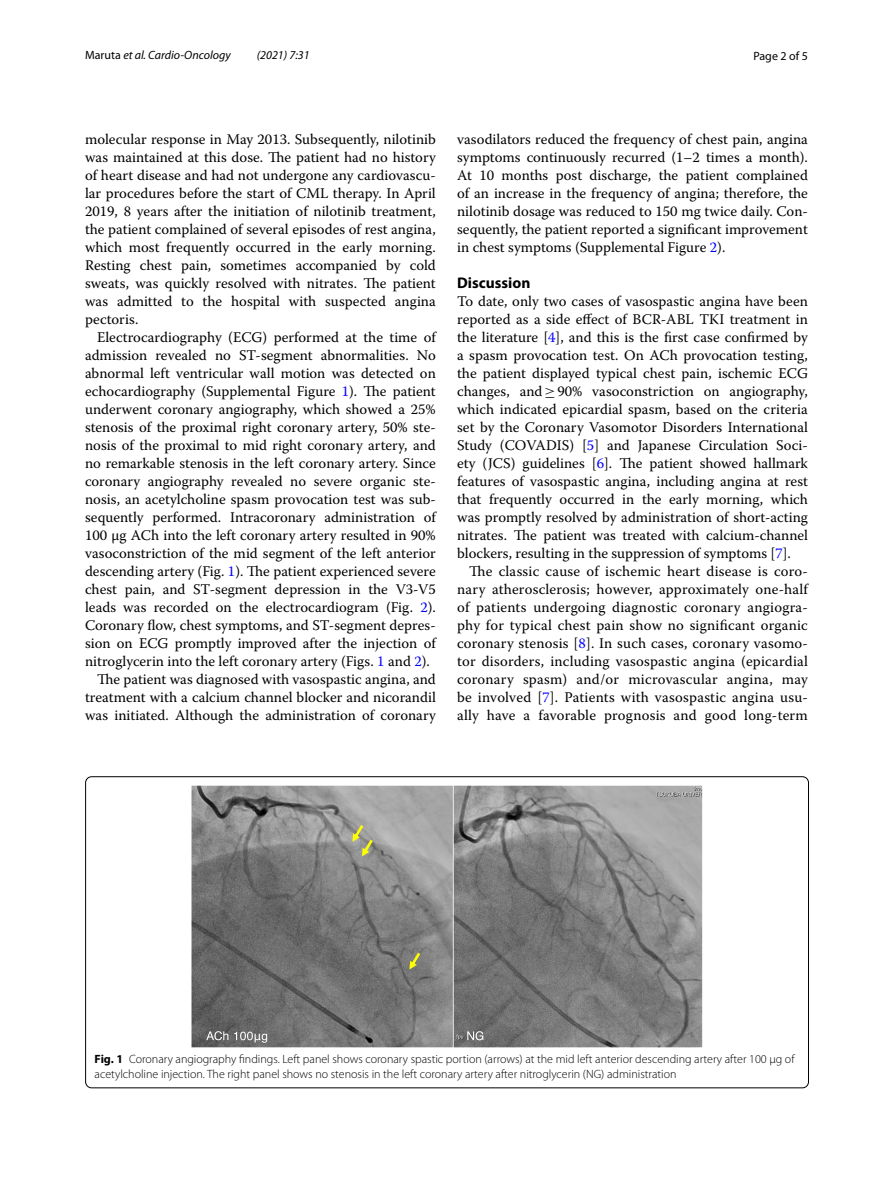
<style>
.page{position:relative;width:893px;height:1187px;background:#fff}
.page>*{position:absolute;margin:0;border:0;box-sizing:border-box;transform-origin:0 0}
.t1{font:700 15.45px "Myriad Pro";color:#000}
.t2{font:14.7px/18px "Warnock Pro";color:#000;text-align:justify}
.t3{font:300 12px/15px "Myriad Pro";color:#000}
.t4{font:italic 12px "Myriad Pro";color:#000}
.t5{font:12px "Myriad Pro";color:#000}
.s1{font-style:normal}
.s2{color:#00f}
.s3{font-family:"MTSY"}
.s4{font-weight:700}
</style>
<div class="page">
<img style="left:192px;top:785px;width:510px;height:262px">
<svg style="left:352px;top:825px;width:21px;height:31px"></svg>
<svg style="left:206px;top:1031px;width:22px;height:9px"></svg>
<svg style="left:234px;top:1031px;width:33px;height:11px"></svg>
<svg style="left:467px;top:1031px;width:16px;height:9px"></svg>
<svg style="left:409px;top:952px;width:11px;height:17px"></svg>
<p class="t4" style="left:85px;top:48px;width:147px"><span class="s1">Maruta</span> et al. Cardio-Oncology</p>
<p class="t4" style="left:257px;top:48px;width:54px">(2021) 7:31</p>
<p class="t5" style="left:753px;top:48px;width:56px">Page 2 of 5</p>
<p class="t2" style="left:85px;top:130px;width:352px">molecular response in May 2013. Subsequently, nilotinib was maintained at this dose. The patient had no history of heart disease and had not undergone any cardiovascu&shy;lar procedures before the start of CML therapy. In April 2019, 8 years after the initiation of nilotinib treatment, the patient complained of several episodes of rest angina, which most frequently occurred in the early morning.<br>Resting chest pain, sometimes accompanied by cold sweats, was quickly resolved with nitrates. The patient was admitted to the hospital with suspected angina pectoris.</p>
<p class="t2" style="left:97px;top:328px;width:340px">Electrocardiography (ECG) performed at the time of</p>
<p class="t2" style="left:85px;top:346px;width:352px">admission revealed no ST-segment abnormalities. No</p>
<p class="t2" style="left:85px;top:364px;width:352px">abnormal left ventricular wall motion was detected on</p>
<p class="t2" style="left:85px;top:382px;width:352px">echocardiography (Supplemental Figure <span class="s2">1</span>). The patient</p>
<p class="t2" style="left:85px;top:400px;width:352px">underwent coronary angiography, which showed a 25%</p>
<p class="t2" style="left:85px;top:418px;width:352px">stenosis of the proximal right coronary artery, 50% ste-</p>
<p class="t2" style="left:85px;top:436px;width:352px">nosis of the proximal to mid right coronary artery, and</p>
<p class="t2" style="left:85px;top:454px;width:352px">no remarkable stenosis in the left coronary artery. Since</p>
<p class="t2" style="left:85px;top:472px;width:352px">coronary angiography revealed no severe organic ste-</p>
<p class="t2" style="left:85px;top:490px;width:352px">nosis, an acetylcholine spasm provocation test was sub-</p>
<p class="t2" style="left:85px;top:508px;width:352px">sequently performed. Intracoronary administration of</p>
<p class="t2" style="left:85px;top:526px;width:352px">100 μg ACh into the left coronary artery resulted in 90%</p>
<p class="t2" style="left:85px;top:544px;width:352px">vasoconstriction of the mid segment of the left anterior</p>
<p class="t2" style="left:85px;top:562px;width:352px">descending artery (Fig. <span class="s2">1</span>). The patient experienced severe</p>
<p class="t2" style="left:85px;top:580px;width:352px">chest pain, and ST-segment depression in the V3-V5</p>
<p class="t2" style="left:85px;top:598px;width:352px">leads was recorded on the electrocardiogram (Fig. <span class="s2">2</span>).</p>
<p class="t2" style="left:85px;top:616px;width:352px">Coronary flow, chest symptoms, and ST-segment depres-</p>
<p class="t2" style="left:85px;top:634px;width:352px">sion on ECG promptly improved after the injection of</p>
<p class="t2" style="left:85px;top:652px;width:346px">nitroglycerin into the left coronary artery (Figs. <span class="s2">1</span> and <span class="s2">2</span>).</p>
<p class="t2" style="left:97px;top:670px;width:340px">The patient was diagnosed with vasospastic angina, and</p>
<p class="t2" style="left:85px;top:688px;width:352px">treatment with a calcium channel blocker and nicorandil</p>
<p class="t2" style="left:85px;top:706px;width:352px">was initiated. Although the administration of coronary</p>
<p class="t2" style="left:457px;top:130px;width:352px">vasodilators reduced the frequency of chest pain, angina symptoms continuously recurred (1–2 times a month).<br>At 10 months post discharge, the patient complained of an increase in the frequency of angina; therefore, the nilotinib dosage was reduced to 150 mg twice daily. Con&shy;sequently, the patient reported a significant improvement in chest symptoms (Supplemental Figure <span class="s2">2</span>).</p>
<p class="t1" style="left:457px;top:272px;width:75px">Discussion</p>
<p class="t2" style="left:457px;top:292px;width:352px">To date, only two cases of vasospastic angina have been reported as a side effect of BCR-ABL TKI treatment in the literature [<span class="s2">4</span>], and this is the first case confirmed by a spasm provocation test. On ACh provocation testing, the patient displayed typical chest pain, ischemic ECG changes, and<span class="s3">≥</span>90% vasoconstriction on angiography, which indicated epicardial spasm, based on the criteria set by the Coronary Vasomotor Disorders International Study (COVADIS) [<span class="s2">5</span>] and Japanese Circulation Soci&shy;ety (JCS) guidelines [<span class="s2">6</span>]. The patient showed hallmark features of vasospastic angina, including angina at rest that frequently occurred in the early morning, which was promptly resolved by administration of short-acting nitrates. The patient was treated with calcium-channel blockers, resulting in the suppression of symptoms [<span class="s2">7</span>].</p>
<p class="t2" style="left:457px;top:562px;width:352px;text-indent:12px">The classic cause of ischemic heart disease is coro&shy;nary atherosclerosis; however, approximately one-half of patients undergoing diagnostic coronary angiogra&shy;phy for typical chest pain show no significant organic coronary stenosis [<span class="s2">8</span>]. In such cases, coronary vasomo&shy;tor disorders, including vasospastic angina (epicardial coronary spasm) and/or microvascular angina, may be involved [<span class="s2">7</span>]. Patients with vasospastic angina usu&shy;ally have a favorable prognosis and good long-term</p>
<p class="t3" style="left:95px;top:1051px;width:701px"><span class="s4">Fig. 1</span> Coronary angiography findings. Left panel shows coronary spastic portion (arrows) at the mid left anterior descending artery after 100 μg of acetylcholine injection. The right panel shows no stenosis in the left coronary artery after nitroglycerin (NG) administration</p>
</div>
